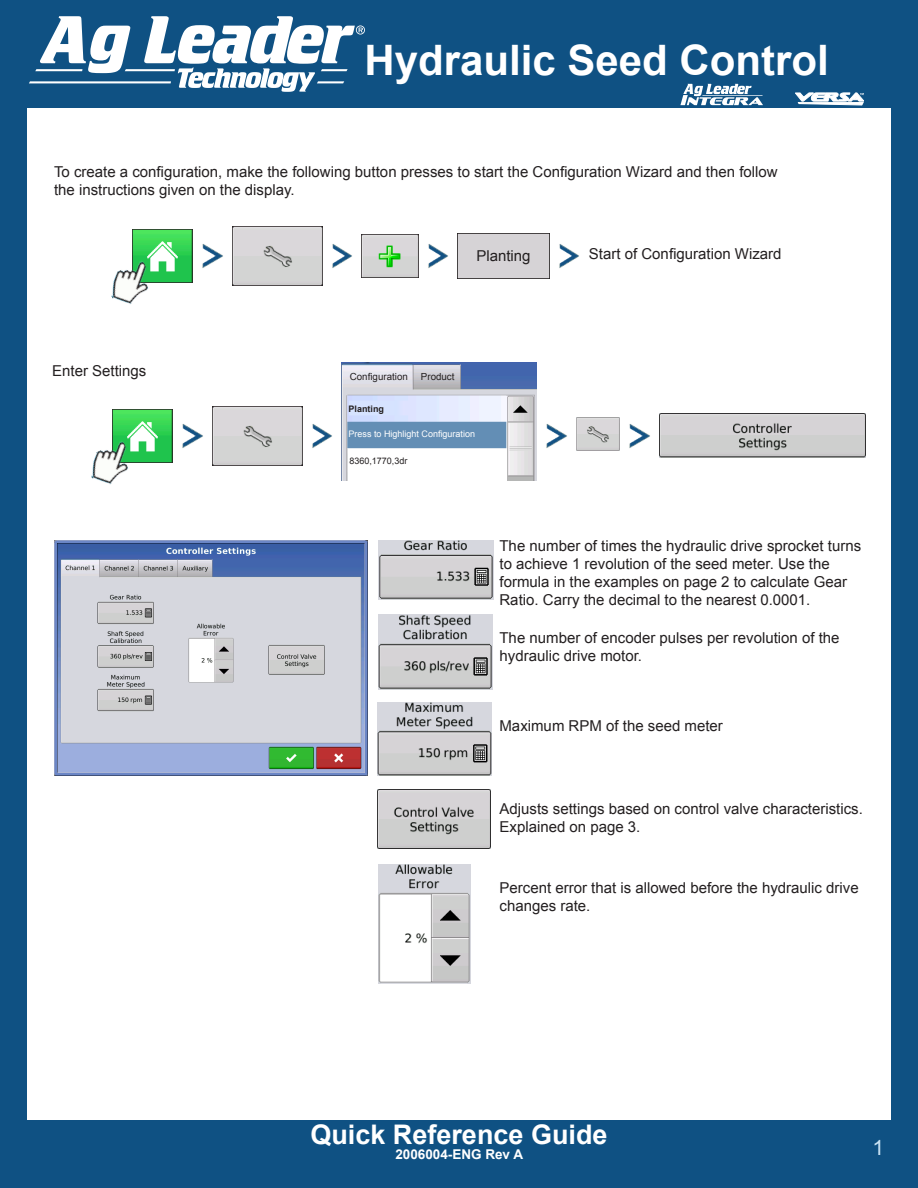
<style>
.page{position:relative;width:918px;height:1188px;background:#fff}
.page>*{position:absolute;margin:0;border:0;box-sizing:border-box;transform-origin:0 0}
.t1{font:700 42px "Arial";color:#fff}
.t2{font:700 27px "Arial";color:#fff}
.page_numbers{font:21px "Arial";color:#cbe4f5}
.Callout{font:15px/18px "Arial";color:#231f20}
.t3{font:700 13.5px "Arial";color:#fff}
.Callout-2{font:9.75px "Arial";color:#231f20}
.Callout-3{font:9px "Arial";color:#fff}
.Callout-4{font:9px "Arial";color:#231f20}
.Callout-5{font:700 9px "Arial";color:#231f20}
</style>
<div class="page">
<div style="left:0;top:0;width:918px;height:108px;background:#0f5183"></div>
<div style="left:0;top:1120px;width:918px;height:68px;background:#0f5183"></div>
<div style="left:0;top:0;width:27px;height:1188px;background:#0f5183"></div>
<div style="left:891px;top:0;width:27px;height:1188px;background:#0f5183"></div>
<svg style="left:680px;top:84px;width:83px;height:21px"></svg>
<svg style="left:795px;top:93px;width:69px;height:12px"></svg>
<svg style="left:29px;top:16px;width:336px;height:76px"></svg>
<img style="left:133px;top:230px;width:60px;height:52px">
<img style="left:202px;top:244px;width:21px;height:24px">
<img style="left:232px;top:227px;width:90px;height:58px">
<img style="left:332px;top:244px;width:20px;height:24px">
<img style="left:362px;top:234px;width:56px;height:43px">
<img style="left:428px;top:244px;width:20px;height:24px">
<div style="left:458px;top:233px;width:91px;height:46px;background:#d6d3d6"></div>
<img style="left:111px;top:260px;width:46px;height:44px">
<img style="left:559px;top:244px;width:20px;height:24px">
<img style="left:113px;top:410px;width:60px;height:52px">
<img style="left:182px;top:424px;width:21px;height:24px">
<img style="left:212px;top:407px;width:90px;height:58px">
<img style="left:312px;top:424px;width:20px;height:24px">
<img style="left:546px;top:424px;width:21px;height:24px">
<img style="left:576px;top:417px;width:44px;height:34px">
<img style="left:629px;top:424px;width:21px;height:24px">
<img style="left:91px;top:440px;width:46px;height:45px">
<img style="left:342px;top:362px;width:195px;height:118px">
<img style="left:660px;top:414px;width:205px;height:44px">
<img style="left:54px;top:540px;width:313px;height:235px">
<img style="left:378px;top:540px;width:115px;height:60px">
<img style="left:378px;top:614px;width:115px;height:75px">
<img style="left:378px;top:702px;width:114px;height:73px">
<img style="left:378px;top:864px;width:92px;height:119px">
<img style="left:378px;top:790px;width:112px;height:58px">
<h1 class="t1" style="left:364px;top:33px;width:466px">Hydraulic Seed Control</h1>
<p class="Callout" style="left:54px;top:163px;width:725px">To create a configuration, make the following button presses to start the Configuration Wizard and then follow the instructions given on the display.</p>
<p class="Callout" style="left:52px;top:362px;width:96px">Enter Settings</p>
<p class="Callout" style="left:476px;top:247px;width:56px">Planting</p>
<p class="Callout" style="left:589px;top:245px;width:194px">Start of Configuration Wizard</p>
<p class="Callout-2" style="left:350px;top:370px;width:59px">Configuration</p>
<p class="Callout-2" style="left:421px;top:370px;width:35px">Product</p>
<p class="Callout-5" style="left:349px;top:403px;width:37px">Planting</p>
<p class="Callout-3" style="left:349px;top:428px;width:128px">Press to Highlight Configuration</p>
<p class="Callout-4" style="left:349px;top:455px;width:60px">8360,1770,3dr</p>
<p class="Callout" style="left:500px;top:537px;width:363px">The number of times the hydraulic drive sprocket turns to achieve 1 revolution of the seed meter. Use the formula in the examples on page 2 to calculate Gear Ratio. Carry the decimal to the nearest 0.0001.</p>
<p class="Callout" style="left:500px;top:629px;width:342px">The number of encoder pulses per revolution of the hydraulic drive motor.</p>
<p class="Callout" style="left:500px;top:717px;width:225px">Maximum RPM of the seed meter</p>
<p class="Callout" style="left:500px;top:800px;width:365px">Adjusts settings based on control valve characteristics.<br>Explained on page 3.</p>
<p class="Callout" style="left:500px;top:879px;width:361px">Percent error that is allowed before the hydraulic drive changes rate.</p>
<h2 class="t2" style="left:310px;top:1117px;width:299px">Quick Reference Guide</h2>
<p class="t3" style="left:395px;top:1146px;width:129px">2006004-ENG Rev A</p>
<p class="page_numbers" style="left:873px;top:1134px;width:13px">1</p>
</div>
